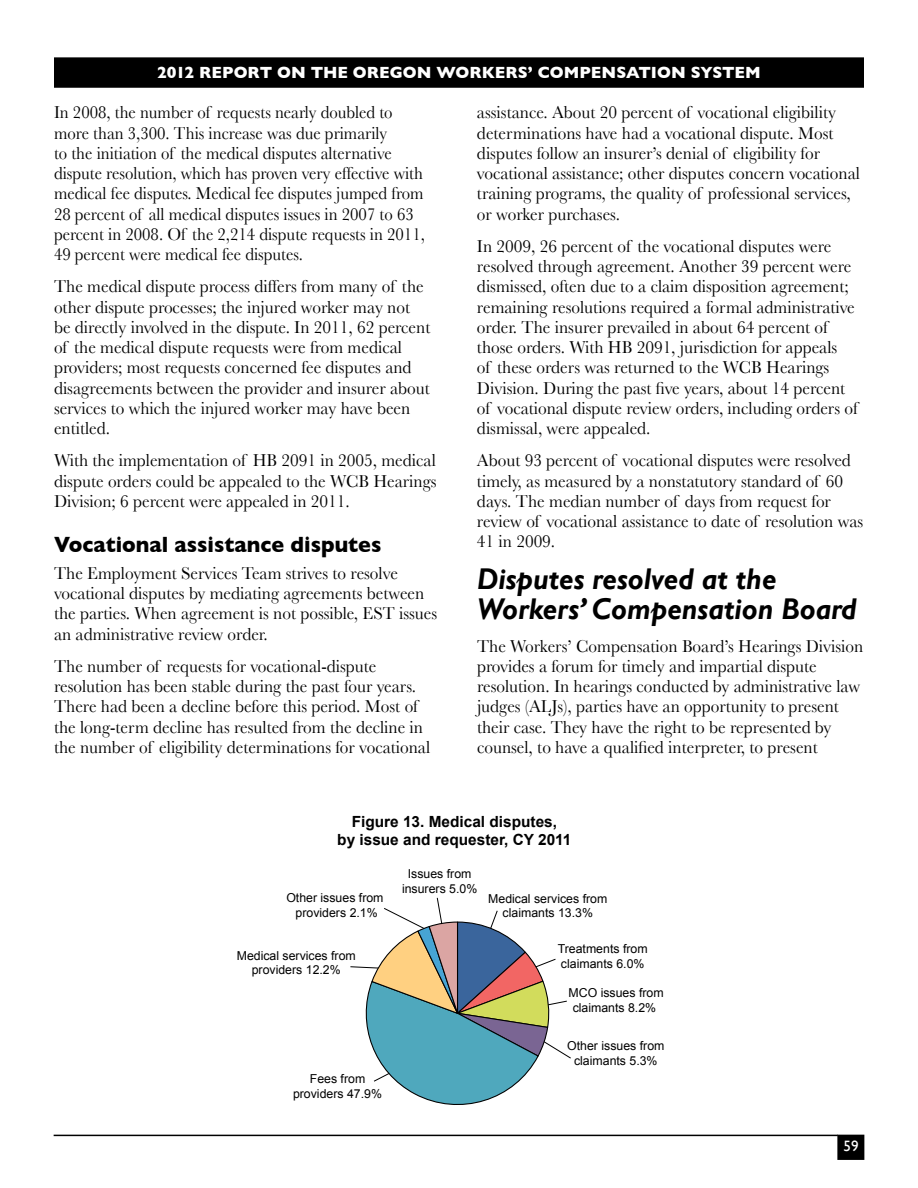
<style>
.page{position:relative;width:918px;height:1188px;background:#fff}
.page>*{position:absolute;margin:0;border:0;box-sizing:border-box;transform-origin:0 0}
.t1{font:italic 700 30px/30px "Gill Sans";color:#000;scale:.95 1}
.t2{font:700 22.5px "Gill Sans";color:#000;scale:.95 1}
.t3{font:18px/20.2px "Baskerville";color:#000;scale:.96 1}
.t4{font:18px/20.2px "Baskerville";color:#000;scale:.93 1}
.t5{font:700 16.5px "Gill Sans";letter-spacing:.005em;color:#fff}
.t6{font:700 15.45px/18.5px "Arial";color:#000;text-align:center}
.t7{font:15px "Gill Sans";color:#fff}
.t8{font:12.3px/14.9px "Arial";color:#000;text-align:center}
</style>
<div class="page">
<div style="left:838px;top:1135px;width:26px;height:24px;background:#000"></div>
<div style="left:837px;top:1135px;width:27px;height:25px;border:2px solid #000"></div>
<div style="left:55px;top:58px;width:808px;height:29px;background:#000"></div>
<div style="left:54px;top:57px;width:810px;height:31px;border:2px solid #000"></div>
<hr style="left:54px;top:1135px;width:784px;height:1px;background:#000">
<svg style="left:350px;top:897px;width:221px;height:208px"></svg>
<p class="t5" style="left:157px;top:63px;width:605px">2012 REPORT ON THE OREGON WORKERS’ COMPENSATION SYSTEM</p>
<p class="t4" style="left:54px;top:102px;width:400px">In 2008, the number of requests nearly doubled to more than 3,300. This increase was due primarily<br>to the initiation of the medical disputes alternative dispute resolution, which has proven very effective with medical fee disputes. Medical fee disputes jumped from 28 percent of all medical disputes issues in 2007 to 63 percent in 2008. Of the 2,214 dispute requests in 2011, 49 percent were medical fee disputes.</p>
<p class="t3" style="left:54px;top:276px;width:394px">The medical dispute process differs from many of the other dispute processes; the injured worker may not be directly involved in the dispute. In 2011, 62 percent of the medical dispute requests were from medical providers; most requests concerned fee disputes and disagreements between the provider and insurer about services to which the injured worker may have been entitled.</p>
<p class="t3" style="left:54px;top:450px;width:400px;text-align:justify">With the implementation of HB 2091 in 2005, medical dispute orders could be appealed to the WCB Hearings Division; 6 percent were appealed in 2011.</p>
<p class="t2" style="left:54px;top:531px;width:346px">Vocational assistance disputes</p>
<p class="t3" style="left:54px;top:563px;width:401px">The Employment Services Team strives to resolve vocational disputes by mediating agreements between the parties. When agreement is not possible, EST issues an administrative review order.</p>
<p class="t3" style="left:54px;top:656px;width:393px">The number of requests for vocational-dispute resolution has been stable during the past four years.<br>There had been a decline before this period. Most of the long-term decline has resulted from the decline in the number of eligibility determinations for vocational</p>
<p class="t3" style="left:477px;top:102px;width:401px">assistance. About 20 percent of vocational eligibility determinations have had a vocational dispute. Most disputes follow an insurer’s denial of eligibility for vocational assistance; other disputes concern vocational training programs, the quality of professional services, or worker purchases.</p>
<p class="t3" style="left:477px;top:236px;width:398px">In 2009, 26 percent of the vocational disputes were resolved through agreement. Another 39 percent were dismissed, often due to a claim disposition agreement; remaining resolutions required a formal administrative order. The insurer prevailed in about 64 percent of those orders. With HB 2091, jurisdiction for appeals<br>of these orders was returned to the WCB Hearings Division. During the past five years, about 14 percent of vocational dispute review orders, including orders of dismissal, were appealed.</p>
<p class="t3" style="left:477px;top:450px;width:404px">About 93 percent of vocational disputes were resolved timely, as measured by a nonstatutory standard of 60 days. The median number of days from request for review of vocational assistance to date of resolution was 41 in 2009.</p>
<h1 class="t1" style="left:477px;top:565px;width:401px">Disputes resolved at the<br>Workers’ Compensation Board</h1>
<p class="t3" style="left:477px;top:636px;width:404px">The Workers’ Compensation Board’s Hearings Division provides a forum for timely and impartial dispute resolution. In hearings conducted by administrative law judges (ALJs), parties have an opportunity to present their case. They have the right to be represented by counsel, to have a qualified interpreter, to present</p>
<p class="t6" style="left:337px;top:812px;width:236px">Figure 13. Medical disputes,<br>by issue and requester, CY 2011</p>
<p class="t8" style="left:286px;top:891px;width:99px">Other issues from providers 2.1%</p>
<p class="t8" style="left:237px;top:948px;width:121px">Medical services from providers 12.2%</p>
<p class="t8" style="left:293px;top:1072px;width:91px">Fees from providers 47.9%</p>
<p class="t8" style="left:402px;top:867px;width:77px">Issues from insurers 5.0%</p>
<p class="t8" style="left:488px;top:891px;width:121px">Medical services from claimants 13.3%</p>
<p class="t8" style="left:558px;top:941px;width:91px;text-align:left">Treatments from claimants 6.0%</p>
<p class="t8" style="left:569px;top:986px;width:97px">MCO issues from claimants 8.2%</p>
<p class="t8" style="left:567px;top:1039px;width:99px">Other issues from claimants 5.3%</p>
<p class="t7" style="left:844px;top:1137px;width:16px">59</p>
</div>
